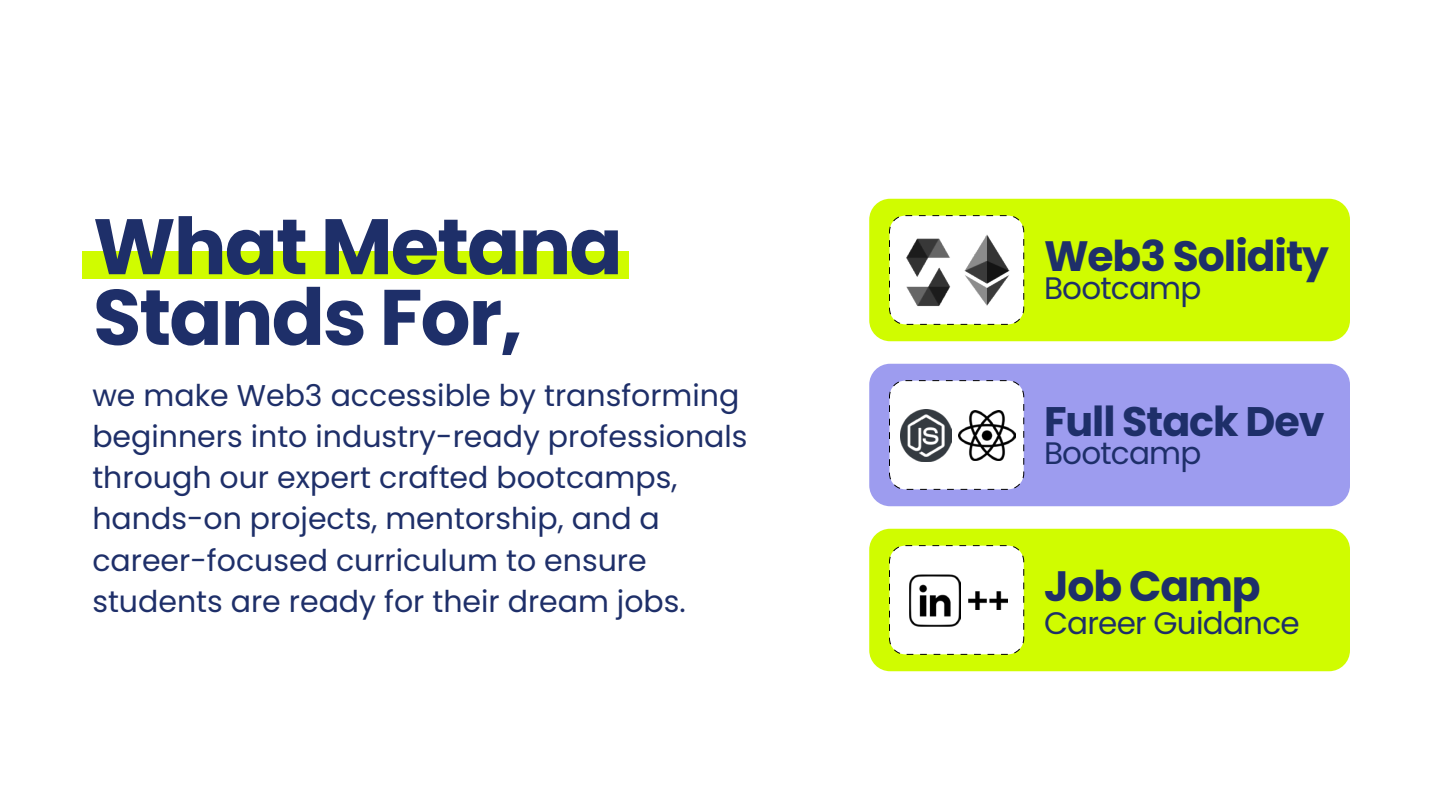
<style>
.page{position:relative;width:1440px;height:810px;background:#fff}
.page>*{position:absolute;margin:0;border:0;box-sizing:border-box;transform-origin:0 0}
.t1{font:700 78.53px/70.7px "Poppins";letter-spacing:-.025em;color:#1e2f69}
.t2{font:700 42.45px "Poppins";letter-spacing:-.025em;color:#1e2f69}
.t3{font:700 41.25px "Poppins";letter-spacing:-.025em;color:#1e2f69}
.t4{font:31.05px "Poppins";letter-spacing:-.025em;color:#1e2f69}
.t5{font:30px/41.2px "Poppins";color:#1e2f69}
</style>
<div class="page">
<div style="left:82px;top:251px;width:546px;height:28px;background:#d0fc00"></div>
<div style="left:869px;top:199px;width:481px;height:142px;background:#d0fc00;border-radius:21px"></div>
<div style="left:890px;top:216px;width:134px;height:108px;background:#fff;border-radius:16px"></div>
<div style="left:889px;top:215px;width:135px;height:110px;border:1px dashed #000;border-radius:16px"></div>
<img style="left:965px;top:235px;width:44px;height:70px">
<img style="left:907px;top:238px;width:44px;height:69px">
<div style="left:869px;top:364px;width:481px;height:142px;background:#9d9cef;border-radius:21px"></div>
<div style="left:890px;top:381px;width:134px;height:108px;background:#fff;border-radius:16px"></div>
<div style="left:889px;top:380px;width:135px;height:110px;border:1px dashed #000;border-radius:16px"></div>
<div style="left:869px;top:529px;width:481px;height:142px;background:#d0fc00;border-radius:21px"></div>
<div style="left:890px;top:546px;width:134px;height:108px;background:#fff;border-radius:16px"></div>
<div style="left:889px;top:545px;width:135px;height:110px;border:1px dashed #000;border-radius:16px"></div>
<img style="left:900px;top:410px;width:51px;height:51px">
<img style="left:959px;top:410px;width:56px;height:51px">
<img style="left:910px;top:575px;width:50px;height:51px">
<img style="left:969px;top:592px;width:38px;height:17px">
<h1 class="t1" style="left:93px;top:212px;width:531px">What Metana<br>Stands For,</h1>
<p class="t5" style="left:92px;top:375px;width:657px">we make Web3 accessible by transforming beginners into industry-ready professionals through our expert crafted bootcamps, hands-on projects, mentorship, and a career-focused curriculum to ensure students are ready for their dream jobs.</p>
<h2 class="t2" style="left:1044px;top:231px;width:286px">Web3 Solidity</h2>
<p class="t4" style="left:1044px;top:270px;width:159px">Bootcamp</p>
<h3 class="t3" style="left:1044px;top:397px;width:282px">Full Stack Dev</h3>
<p class="t4" style="left:1044px;top:435px;width:159px">Bootcamp</p>
<h2 class="t2" style="left:1044px;top:561px;width:218px">Job Camp</h2>
<p class="t4" style="left:1044px;top:605px;width:257px">Career Guidance</p>
</div>
